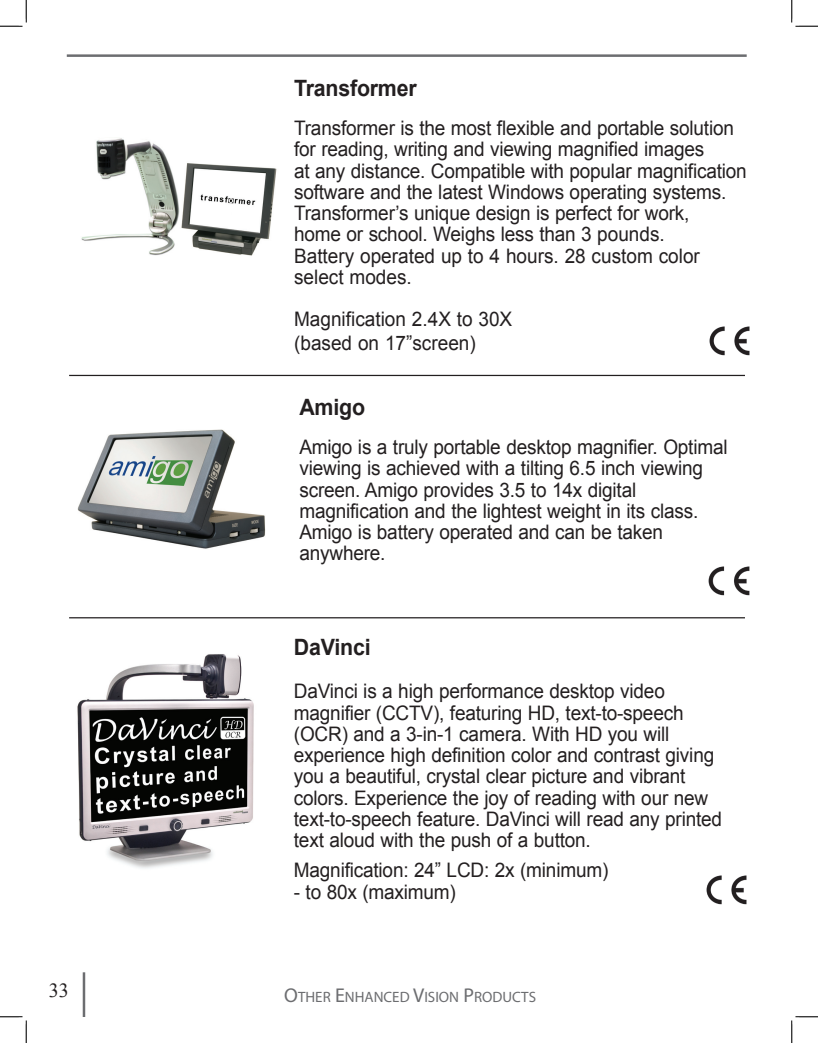
<style>
.page{position:relative;width:818px;height:1043px;background:#fff}
.page>*{position:absolute;margin:0;border:0;box-sizing:border-box;transform-origin:0 0}
.t1{font:700 22.5px "Arial";letter-spacing:-.01em;color:#231f20;scale:.95 1}
.t2{font:20px/21.2px "Arial";letter-spacing:-.01em;color:#231f20;scale:.95 1}
.t3{font:20px "Times New Roman";color:#231f20}
.t4{font:15px "Myriad Pro";color:#6c6d70}
.s1{font-size:20px}
</style>
<div class="page">
<hr style="left:83px;top:972px;width:2px;height:44px;background:#6c6d70">
<hr style="left:67px;top:54px;width:679px;height:3px;background:#6c6d70">
<hr style="left:69px;top:375px;width:676px;height:1px;background:#231f20">
<hr style="left:69px;top:617px;width:676px;height:1px;background:#231f20">
<img style="left:706px;top:875px;width:41px;height:30px">
<img style="left:709px;top:326px;width:41px;height:30px">
<img style="left:708px;top:566px;width:42px;height:30px">
<img style="left:77px;top:654px;width:177px;height:215px">
<img style="left:77px;top:429px;width:189px;height:120px">
<img style="left:81px;top:138px;width:196px;height:118px">
<svg style="left:0;top:0;width:27px;height:27px"></svg>
<svg style="left:0;top:1016px;width:27px;height:26px"></svg>
<svg style="left:791px;top:0;width:27px;height:27px"></svg>
<svg style="left:791px;top:1016px;width:27px;height:26px"></svg>
<p class="t1" style="left:294px;top:73px;width:131px">Transformer</p>
<p class="t2" style="left:294px;top:118px;width:478px">Transformer is the most flexible and portable solution for reading, writing and viewing magnified images<br>at any distance. Compatible with popular magnification software and the latest Windows operating systems.<br>Transformer’s unique design is perfect for work,<br>home or school. Weighs less than 3 pounds.<br>Battery operated up to 4 hours. 28 custom color select modes.</p>
<p class="t2" style="left:294px;top:307px;width:231px;line-height:23.8px">Magnification 2.4X to 30X (based on 17”screen)</p>
<p class="t1" style="left:299px;top:392px;width:71px">Amigo</p>
<p class="t2" style="left:299px;top:436px;width:452px">Amigo is a truly portable desktop magnifier. Optimal viewing is achieved with a tilting 6.5 inch viewing screen. Amigo provides 3.5 to 14x digital magnification and the lightest weight in its class.<br>Amigo is battery operated and can be taken anywhere.</p>
<p class="t1" style="left:294px;top:632px;width:82px">DaVinci</p>
<p class="t2" style="left:294px;top:681px;width:452px">DaVinci is a high performance desktop video magnifier (CCTV), featuring HD, text-to-speech (OCR) and a 3-in-1 camera. With HD you will experience high definition color and contrast giving you a beautiful, crystal clear picture and vibrant colors. Experience the joy of reading with our new text-to-speech feature. DaVinci will read any printed text aloud with the push of a button.</p>
<p class="t2" style="left:294px;top:860px;width:332px">Magnification: 24” LCD: 2x (minimum)</p>
<p class="t2" style="left:294px;top:881px;width:172px">- to 80x (maximum)</p>
<p class="t3" style="left:49px;top:976px;width:21px">33</p>
<p class="t4" style="left:284px;top:987px;width:253px"><span class="s1">O</span>THER <span class="s1">E</span>NHANCED <span class="s1">V</span>ISION <span class="s1">P</span>RODUCTS</p>
</div>
